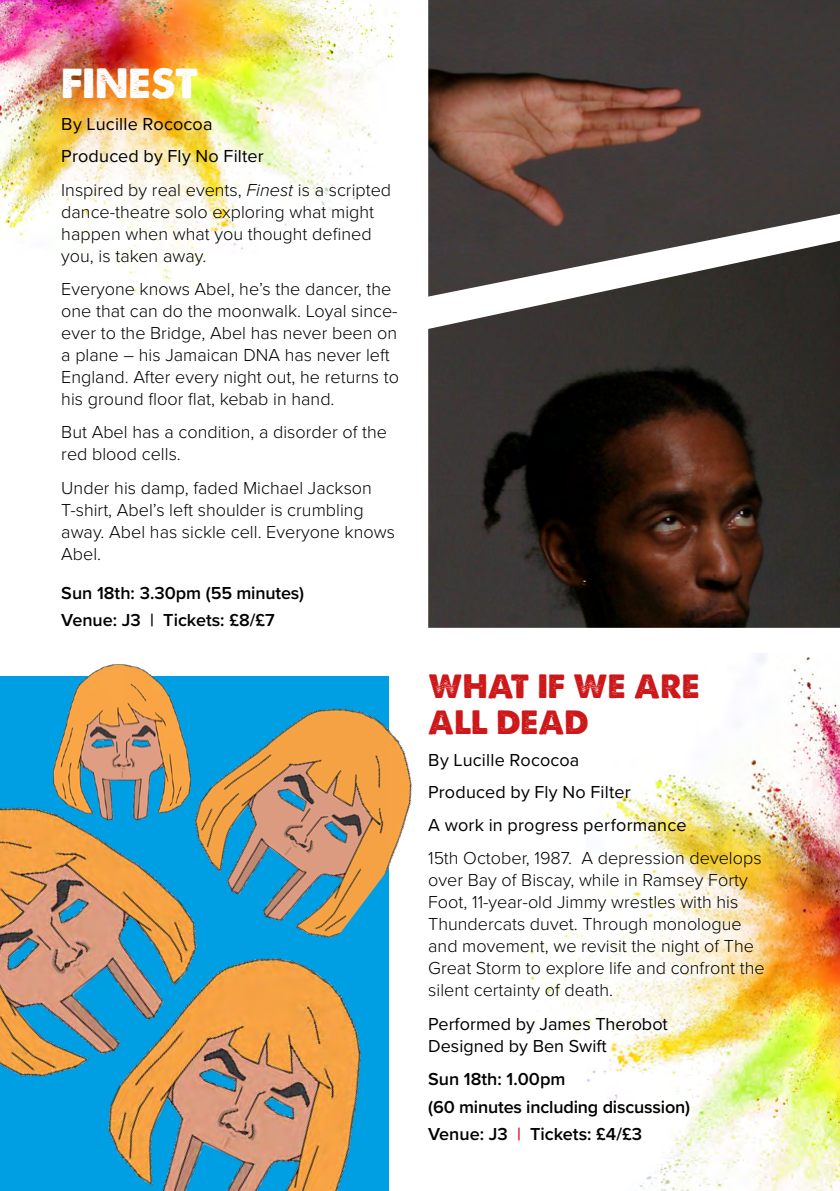
<style>
.page{position:relative;width:840px;height:1191px;background:#fff}
.page>*{position:absolute;margin:0;border:0;box-sizing:border-box;transform-origin:0 0}
.t1{font:40px "A Loveof Thunder";color:#fff}
.t2{font:32px/36px "A Loveof Thunder";color:#cd1719}
.t3{font:300 18px/22px "Proxima Nova";color:#000}
.t4{font:18px/32.4px "Proxima Nova";letter-spacing:.005em;color:#000}
.t5{font:600 18px/27.6px "Proxima Nova";letter-spacing:-.01em;color:#000}
.s1{font-weight:300}
.s2{font-weight:300;font-style:italic}
.s3{color:#cd1719}
</style>
<div class="page">
<img style="left:530px;top:653px;width:309px;height:538px">
<img style="left:0;top:0;width:397px;height:292px">
<div style="left:0;top:676px;width:388px;height:515px;background:#009fe3"></div>
<img style="left:428px;top:297px;width:411px;height:331px">
<img style="left:67px;top:664px;width:82px;height:53px">
<img style="left:149px;top:674px;width:263px;height:209px">
<img style="left:0;top:717px;width:251px;height:360px">
<img style="left:67px;top:883px;width:322px;height:308px">
<img style="left:428px;top:0;width:411px;height:297px">
<h1 class="t1" style="left:61px;top:58px;width:139px">FINEST</h1>
<p class="t4" style="left:61px;top:107px;width:331px">By Lucille Rococoa<br>Produced by Fly No Filter<br><span class="s1">Inspired by real events,</span> <span class="s2">Finest</span> <span class="s1">is a scripted</span></p>
<p class="t3" style="left:61px;top:200px;width:314px">dance-theatre solo exploring what might happen when what you thought defined you, is taken away.</p>
<p class="t3" style="left:61px;top:277px;width:339px">Everyone knows Abel, he’s the dancer, the one that can do the moonwalk. Loyal since&shy;ever to the Bridge, Abel has never been on a plane – his Jamaican DNA has never left England. After every night out, he returns to his ground floor flat, kebab in hand.</p>
<p class="t3" style="left:61px;top:420px;width:327px">But Abel has a condition, a disorder of the red blood cells.</p>
<p class="t3" style="left:61px;top:476px;width:335px">Under his damp, faded Michael Jackson<br>T-shirt, Abel’s left shoulder is crumbling away. Abel has sickle cell. Everyone knows<br>Abel.</p>
<p class="t5" style="left:61px;top:578px;width:244px">Sun 18th: 3.30pm (55 minutes)<br>Venue: J3 | Tickets: £8/£7</p>
<h2 class="t2" style="left:428px;top:668px;width:273px">WHAT IF WE ARE<br>ALL DEAD</h2>
<p class="t4" style="left:428px;top:743px;width:259px">By Lucille Rococoa<br>Produced by Fly No Filter<br>A work in progress performance</p>
<p class="t3" style="left:428px;top:846px;width:338px">15th October, 1987. A depression develops over Bay of Biscay, while in Ramsey Forty Foot, 11-year-old Jimmy wrestles with his Thundercats duvet. Through monologue and movement, we revisit the night of The Great Storm to explore life and confront the silent certainty of death.</p>
<p class="t4" style="left:428px;top:1011px;width:241px;line-height:22px">Performed by James Therobot<br>Designed by Ben Swift</p>
<p class="t5" style="left:428px;top:1064px;width:263px">Sun 18th: 1.00pm<br>(60 minutes including discussion)<br>Venue: J3 <span class="s3">|</span> Tickets: £4/£3</p>
</div>
